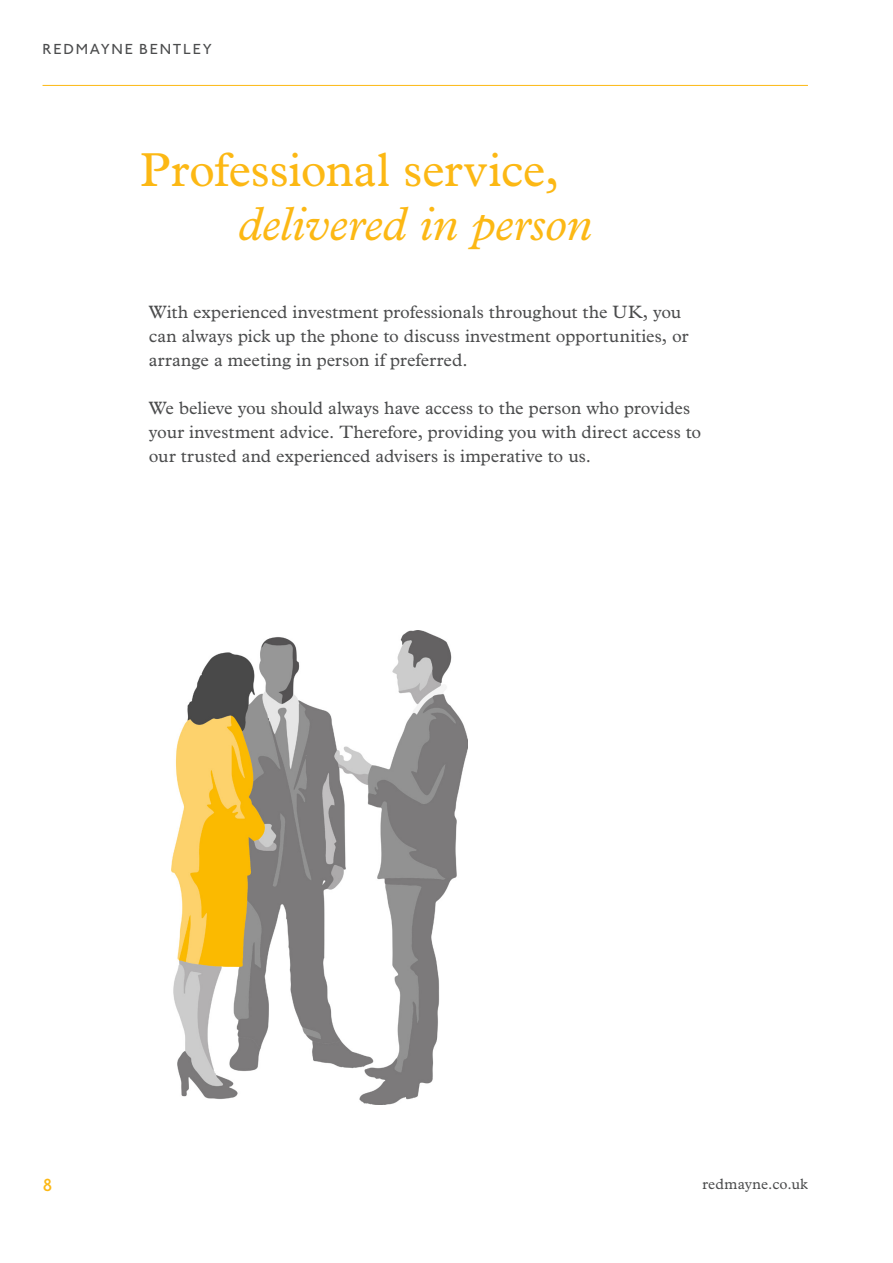
<style>
.page{position:relative;width:893px;height:1263px;background:#fff}
.page>*{position:absolute;margin:0;border:0;box-sizing:border-box;transform-origin:0 0}
.t1{font:48px/54px "Plantin";letter-spacing:-.005em;color:#fcb814}
.t2{font:18px/24px "Plantin";color:#4b4c4d}
.t3{font:500 18px "Johnston ITC";color:#fcb814}
.t4{font:500 15px "Johnston ITC";letter-spacing:.115em;color:#4b4c4d}
.t5{font:15px "Plantin";letter-spacing:.01em;color:#4b4c4d}
.s1{font-style:italic}
</style>
<div class="page">
<hr style="left:43px;top:85px;width:765px;height:1px;background:#fcb814">
<img style="left:171px;top:631px;width:297px;height:474px">
<p class="t4" style="left:43px;top:40px;width:171px">REDMAYNE BENTLEY</p>
<p class="t1" style="left:238px;top:143px;width:356px;text-indent:-97px">Professional service, <span class="s1">delivered in person</span></p>
<p class="t2" style="left:149px;top:300px;width:541px">With experienced investment professionals throughout the UK, you can always pick up the phone to discuss investment opportunities, or arrange a meeting in person if preferred.</p>
<p class="t2" style="left:149px;top:396px;width:554px">We believe you should always have access to the person who provides your investment advice. Therefore, providing you with direct access to our trusted and experienced advisers is imperative to us.</p>
<p class="t3" style="left:43px;top:1175px;width:12px">8</p>
<p class="t5" style="left:702px;top:1175px;width:107px">redmayne.co.uk</p>
</div>
